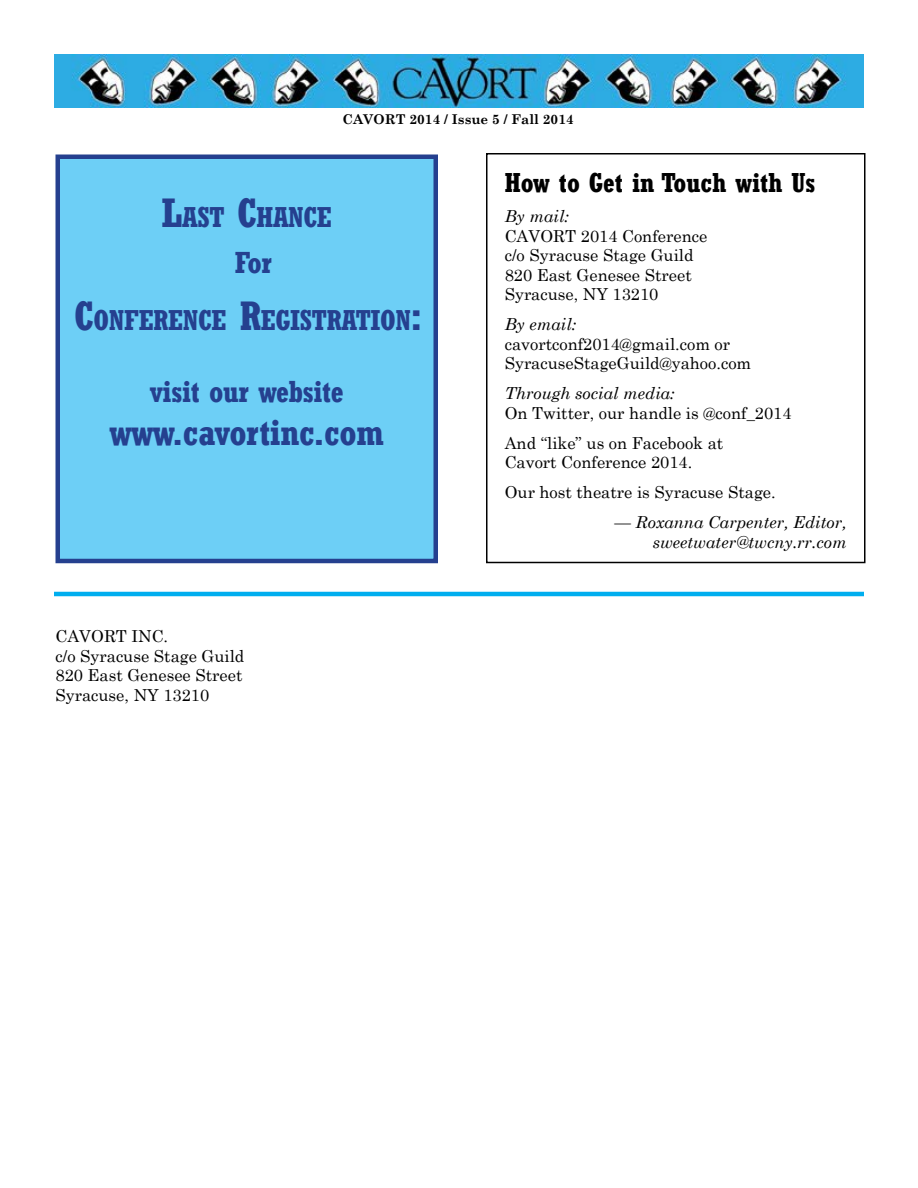
<style>
.page{position:relative;width:918px;height:1188px;background:#fff}
.page>*{position:absolute;margin:0;border:0;box-sizing:border-box;transform-origin:0 0}
.t1{font:700 condensed 36px "Rockwell";letter-spacing:-.01em;color:#25408f}
.t2{font:700 condensed 30px "Rockwell";letter-spacing:-.01em;color:#25408f}
.t3{font:700 condensed 28.35px "Rockwell";letter-spacing:-.015em;color:#25408f}
.t4{font:700 condensed 27px "Rockwell";color:#000}
.t5{font:16.5px/19.5px "Century Schoolbook";color:#000}
.t6{font:italic 16.5px/19.5px "Century Schoolbook";color:#000;text-align:right}
.t7{font:700 13.5px "Century Schoolbook";color:#000}
.s1{font-size:40.5px}
</style>
<div class="page">
<div style="left:486px;top:153px;width:380px;height:410px;border:2px solid #000"></div>
<img style="left:54px;top:54px;width:810px;height:54px">
<hr style="left:54px;top:592px;width:810px;height:4px;background:#00aeef">
<div style="left:58px;top:157px;width:378px;height:404px;background:#6dcff6"></div>
<div style="left:56px;top:154px;width:382px;height:409px;border:4px solid #25408f"></div>
<p class="t7" style="left:343px;top:109px;width:233px">CAVORT 2014 / Issue 5 / Fall 2014</p>
<h3 class="t3" style="left:161px;top:200px;width:172px"><span class="s1">L</span>AST <span class="s1">C</span>HANCE</h3>
<h2 class="t2" style="left:235px;top:244px;width:39px">For</h2>
<h3 class="t3" style="left:74px;top:304px;width:350px"><span class="s1">C</span>ONFERENCE <span class="s1">R</span>EGISTRATION<span class="s1">:</span></h3>
<h2 class="t2" style="left:150px;top:374px;width:195px">visit our website</h2>
<h1 class="t1" style="left:109px;top:412px;width:276px">www.cavortinc.com</h1>
<p class="t5" style="left:56px;top:625px;width:190px">CAVORT INC.<br>c/o Syracuse Stage Guild<br>820 East Genesee Street<br>Syracuse, NY 13210</p>
<h3 class="t4" style="left:505px;top:167px;width:312px">How to Get in Touch with Us</h3>
<p class="t6" style="left:505px;top:206px;width:66px">By mail:</p>
<p class="t5" style="left:505px;top:224px;width:204px">CAVORT 2014 Conference c/o Syracuse Stage Guild<br>820 East Genesee Street<br>Syracuse, NY 13210</p>
<p class="t6" style="left:505px;top:314px;width:73px">By email:</p>
<p class="t5" style="left:505px;top:332px;width:248px">cavortconf2014@gmail.com or<br>SyracuseStageGuild@yahoo.com</p>
<p class="t6" style="left:505px;top:383px;width:172px">Through social media:</p>
<p class="t5" style="left:505px;top:396px;width:288px;line-height:30px">On Twitter, our handle is @conf_2014<br>And “like” us on Facebook at</p>
<p class="t5" style="left:505px;top:446px;width:273px;line-height:30px">Cavort Conference 2014.<br>Our host theatre is Syracuse Stage.</p>
<p class="t6" style="left:615px;top:512px;width:234px">— Roxanna Carpenter, Editor, sweetwater@twcny.rr.com</p>
</div>
